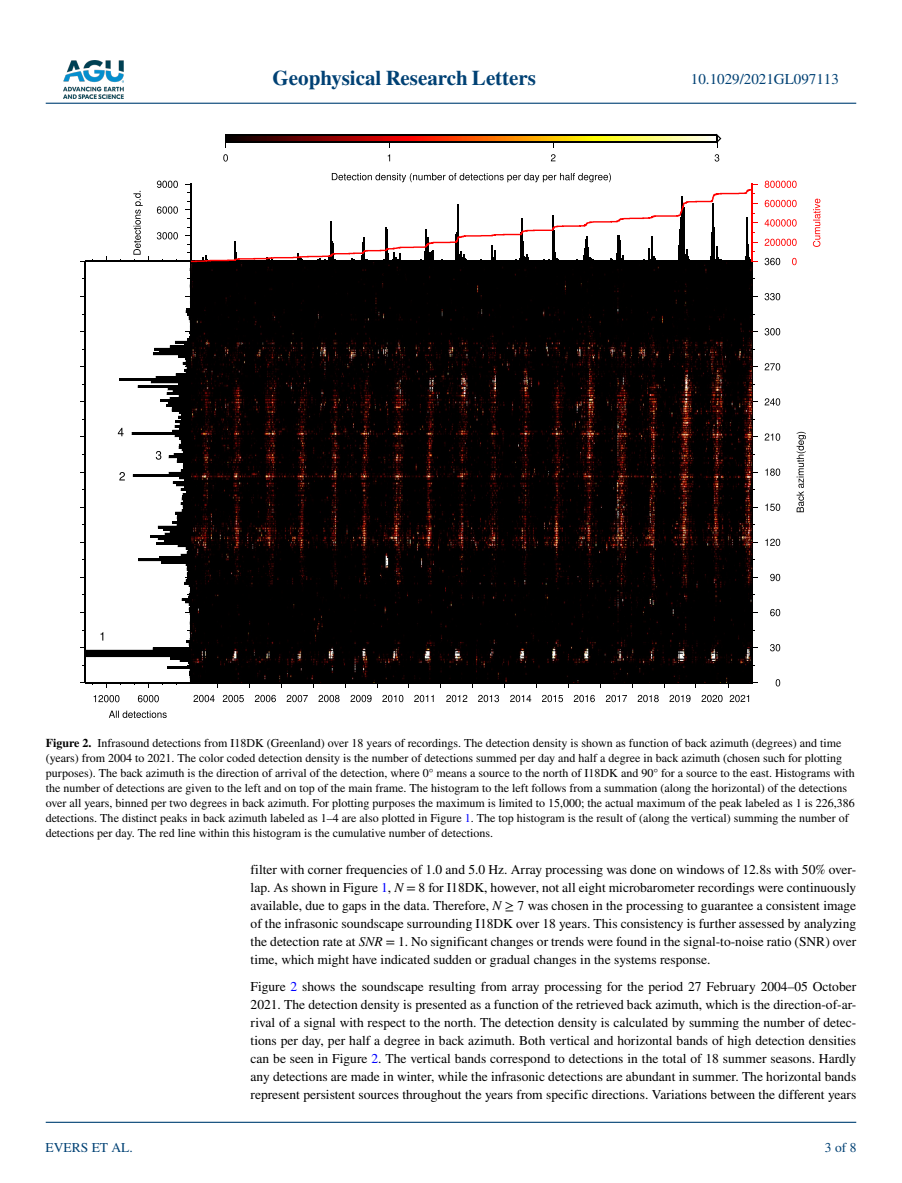
<style>
.page{position:relative;width:902px;height:1183px;background:#fff}
.page>*{position:absolute;margin:0;border:0;box-sizing:border-box;transform-origin:0 0}
.t1{font:700 21px "STIX";color:#004174}
.t2{font:15px "STIX";color:#004174}
.t3{font:13.5px/18px "STIX";color:#000;text-align:justify}
.t4{font:13.5px "STIX";color:#004174}
.t5{font:12px/15px "STIX";color:#000}
.s1{font-weight:700}
.s2{color:#00f}
.s3{font-style:italic}
</style>
<div class="page">
<img style="left:63px;top:60px;width:60px;height:39px">
<hr style="left:46px;top:103px;width:810px;height:1px;background:#004174">
<hr style="left:46px;top:1121px;width:810px;height:1px;background:#004174">
<svg style="left:775px;top:679px;width:5px;height:7px"></svg>
<svg style="left:770px;top:644px;width:10px;height:7px"></svg>
<svg style="left:770px;top:609px;width:10px;height:7px"></svg>
<svg style="left:770px;top:573px;width:10px;height:8px"></svg>
<svg style="left:765px;top:538px;width:15px;height:8px"></svg>
<svg style="left:765px;top:503px;width:15px;height:8px"></svg>
<svg style="left:765px;top:468px;width:15px;height:7px"></svg>
<svg style="left:764px;top:433px;width:16px;height:7px"></svg>
<svg style="left:764px;top:398px;width:16px;height:7px"></svg>
<svg style="left:764px;top:363px;width:16px;height:7px"></svg>
<svg style="left:764px;top:328px;width:16px;height:7px"></svg>
<svg style="left:764px;top:293px;width:16px;height:7px"></svg>
<svg style="left:764px;top:258px;width:16px;height:7px"></svg>
<svg style="left:796px;top:431px;width:9px;height:81px"></svg>
<svg style="left:193px;top:694px;width:556px;height:8px"></svg>
<svg style="left:792px;top:258px;width:4px;height:7px"></svg>
<svg style="left:764px;top:238px;width:32px;height:8px"></svg>
<svg style="left:764px;top:219px;width:32px;height:7px"></svg>
<svg style="left:764px;top:200px;width:32px;height:7px"></svg>
<svg style="left:764px;top:180px;width:32px;height:8px"></svg>
<svg style="left:812px;top:198px;width:8px;height:49px"></svg>
<img style="left:226px;top:136px;width:487px;height:5px">
<hr style="left:225px;top:134px;width:492px;height:2px;background:#000">
<hr style="left:225px;top:141px;width:492px;height:2px;background:#000">
<svg style="left:716px;top:134px;width:5px;height:13px"></svg>
<svg style="left:223px;top:154px;width:496px;height:7px"></svg>
<svg style="left:138px;top:695px;width:21px;height:7px"></svg>
<svg style="left:94px;top:695px;width:25px;height:7px"></svg>
<svg style="left:109px;top:710px;width:58px;height:7px"></svg>
<svg style="left:80px;top:173px;width:677px;height:515px"></svg>
<h1 class="t1" style="left:272px;top:66px;width:265px">Geophysical Research Letters</h1>
<p class="t2" style="left:691px;top:69px;width:149px">10.1029/2021GL097113</p>
<p class="t5" style="left:46px;top:735px;width:810px"><span class="s1">Figure 2.</span> Infrasound detections from I18DK (Greenland) over 18 years of recordings. The detection density is shown as function of back azimuth (degrees) and time (years) from 2004 to 2021. The color coded detection density is the number of detections summed per day and half a degree in back azimuth (chosen such for plotting purposes). The back azimuth is the direction of arrival of the detection, where 0° means a source to the north of I18DK and 90° for a source to the east. Histograms with the number of detections are given to the left and on top of the main frame. The histogram to the left follows from a summation (along the horizontal) of the detections over all years, binned per two degrees in back azimuth. For plotting purposes the maximum is limited to 15,000; the actual maximum of the peak labeled as 1 is 226,386 detections. The distinct peaks in back azimuth labeled as 1–4 are also plotted in Figure <span class="s2">1</span>. The top histogram is the result of (along the vertical) summing the number of detections per day. The red line within this histogram is the cumulative number of detections.</p>
<p class="t4" style="left:45px;top:1138px;width:89px">EVERS ET AL.</p>
<p class="t3" style="left:250px;top:860px;width:607px">filter with corner frequencies of 1.0 and 5.0 Hz. Array processing was done on windows of 12.8s with 50% over&shy;lap. As shown in Figure <span class="s2">1</span>, <span class="s3">N</span> = 8 for I18DK, however, not all eight microbarometer recordings were continuously available, due to gaps in the data. Therefore, <span class="s3">N</span> ≥ 7 was chosen in the processing to guarantee a consistent image of the infrasonic soundscape surrounding I18DK over 18 years. This consistency is further assessed by analyzing the detection rate at <span class="s3">SNR</span> = 1. No significant changes or trends were found in the signal-to-noise ratio (SNR) over time, which might have indicated sudden or gradual changes in the systems response.</p>
<p class="t3" style="left:250px;top:977px;width:607px">Figure <span class="s2">2</span> shows the soundscape resulting from array processing for the period 27 February 2004–05 October 2021. The detection density is presented as a function of the retrieved back azimuth, which is the direction-of-ar&shy;rival of a signal with respect to the north. The detection density is calculated by summing the number of detec&shy;tions per day, per half a degree in back azimuth. Both vertical and horizontal bands of high detection densities can be seen in Figure <span class="s2">2</span>. The vertical bands correspond to detections in the total of 18 summer seasons. Hardly any detections are made in winter, while the infrasonic detections are abundant in summer. The horizontal bands represent persistent sources throughout the years from specific directions. Variations between the different years</p>
<p class="t4" style="left:824px;top:1138px;width:33px">3 of 8</p>
</div>
